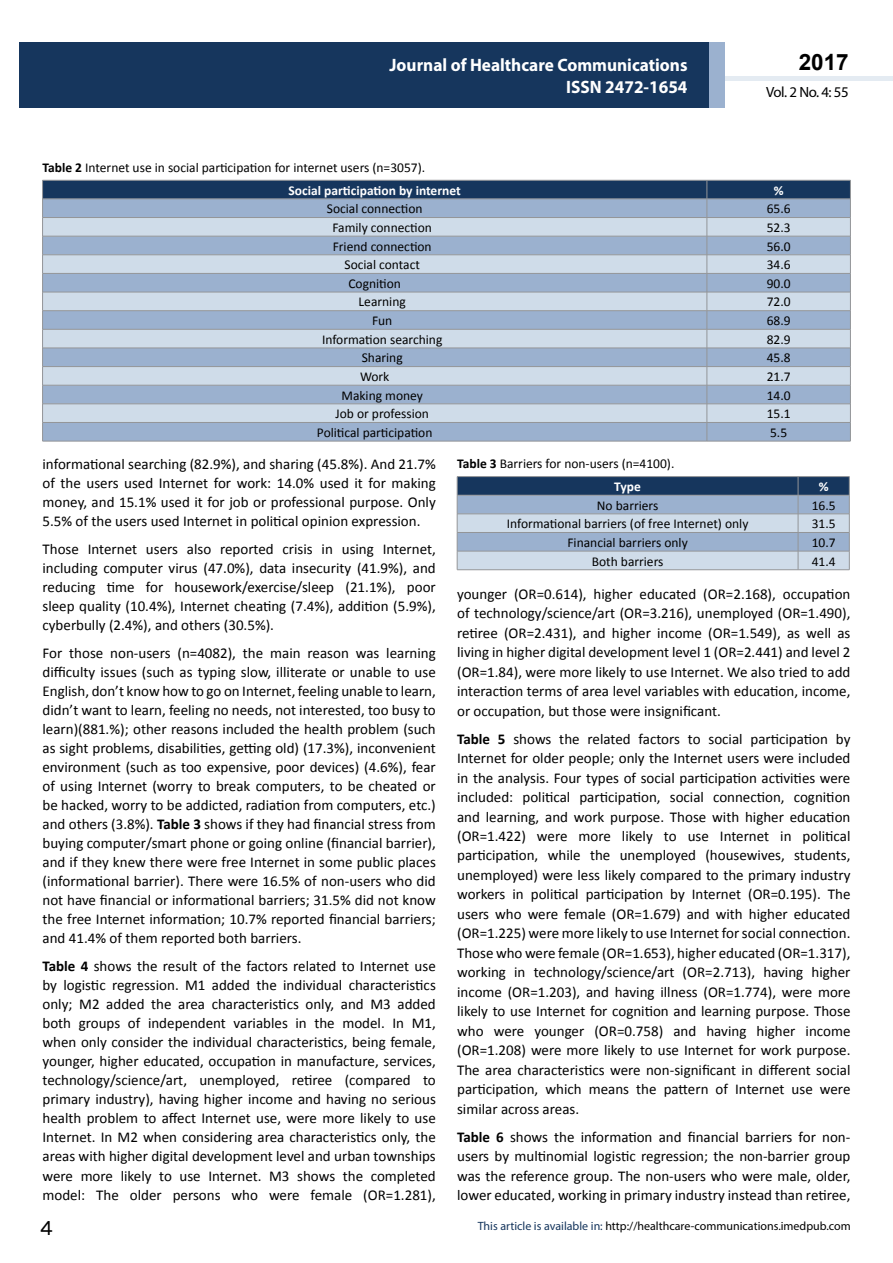
<style>
.page{position:relative;width:893px;height:1263px;background:#fff}
.page>*{position:absolute;margin:0;border:0;box-sizing:border-box;transform-origin:0 0}
.t1{font:25.5px "Tunga";color:#000}
.t2{font:700 22.5px "Arial";color:#000}
.t3{font:700 18px/21.6px "Myriad Pro";color:#fff;text-align:right;scale:.96 1}
.t4{font:15px/19px "Calibri";color:#000;text-align:justify}
.t5{font:14.85px "Myriad Pro";letter-spacing:-.03em;color:#000}
.t6{font:13.5px "Calibri";color:#000}
.t7{font:700 13.5px "Calibri";color:#fff}
.t8{font:12px "Myriad Pro";color:#000}
.s1{font-weight:700}
.s2{color:#16365d}
</style>
<div class="page">
<div style="left:725px;top:76px;width:168px;height:5px;background:#e4ebf2"></div>
<div style="left:19px;top:42px;width:690px;height:66px;background:#16365d"></div>
<div style="left:709px;top:42px;width:16px;height:66px;background:#9bb1cf"></div>
<svg style="left:42px;top:180px;width:809px;height:261px;background:#a6b8ce"></svg>
<hr style="left:43px;top:441px;width:664px;height:1px;background:#939598">
<hr style="left:707px;top:441px;width:143px;height:1px;background:#939598">
<hr style="left:457px;top:476px;width:341px;height:1px;background:#939598">
<hr style="left:798px;top:476px;width:51px;height:1px;background:#939598">
<svg style="left:457px;top:477px;width:393px;height:93px;background:#95a8c0"></svg>
<hr style="left:457px;top:569px;width:341px;height:1px;background:#939598">
<hr style="left:798px;top:569px;width:51px;height:1px;background:#939598">
<p class="t3" style="left:389px;top:54px;width:312px">Journal of Healthcare Communications<br>ISSN 2472-1654</p>
<p class="t3" style="left:517px;top:53px;width:198px">ARCHIVOS DE MEDICINA<br>ISSN 1698-9 65</p>
<p class="t6" style="left:43px;top:159px;width:384px"><span class="s1">Table 2</span> Internet use in social participation for internet users (n=3057).</p>
<h2 class="t2" style="left:799px;top:47px;width:52px">2017</h2>
<p class="t5" style="left:766px;top:83px;width:84px">Vol. 2 No. 4: 55</p>
<p class="t7" style="left:289px;top:182px;width:174px">Social participation by internet</p>
<p class="t7" style="left:774px;top:182px;width:11px">%</p>
<p class="t6" style="left:327px;top:200px;width:97px">Social connection</p>
<p class="t6" style="left:767px;top:200px;width:25px">65.6</p>
<p class="t6" style="left:332px;top:219px;width:101px">Family connection</p>
<p class="t6" style="left:767px;top:219px;width:25px">52.3</p>
<p class="t6" style="left:333px;top:237px;width:101px">Friend connection</p>
<p class="t6" style="left:767px;top:237px;width:25px">56.0</p>
<p class="t6" style="left:344px;top:256px;width:77px">Social contact</p>
<p class="t6" style="left:767px;top:256px;width:25px">34.6</p>
<p class="t6" style="left:348px;top:275px;width:54px">Cognition</p>
<p class="t6" style="left:767px;top:275px;width:25px">90.0</p>
<p class="t6" style="left:359px;top:293px;width:49px">Learning</p>
<p class="t6" style="left:767px;top:293px;width:25px">72.0</p>
<p class="t6" style="left:372px;top:312px;width:22px">Fun</p>
<p class="t6" style="left:767px;top:312px;width:25px">68.9</p>
<p class="t6" style="left:322px;top:331px;width:122px">Information searching</p>
<p class="t6" style="left:767px;top:331px;width:25px">82.9</p>
<p class="t6" style="left:362px;top:349px;width:42px">Sharing</p>
<p class="t6" style="left:767px;top:349px;width:25px">45.8</p>
<p class="t6" style="left:360px;top:368px;width:31px">Work</p>
<p class="t6" style="left:767px;top:368px;width:25px">21.7</p>
<p class="t6" style="left:341px;top:387px;width:83px">Making money</p>
<p class="t6" style="left:767px;top:387px;width:25px">14.0</p>
<p class="t6" style="left:335px;top:405px;width:95px">Job or profession</p>
<p class="t6" style="left:767px;top:405px;width:25px">15.1</p>
<p class="t6" style="left:317px;top:424px;width:117px">Political participation</p>
<p class="t6" style="left:770px;top:424px;width:19px">5.5</p>
<p class="t4" style="left:43px;top:455px;width:395px">informational searching (82.9%), and sharing (45.8%). And 21.7% of the users used Internet for work: 14.0% used it for making money, and 15.1% used it for job or professional purpose. Only 5.5% of the users used Internet in political opinion expression.</p>
<p class="t4" style="left:43px;top:539px;width:395px">Those Internet users also reported crisis in using Internet, including computer virus (47.0%), data insecurity (41.9%), and reducing time for housework/exercise/sleep (21.1%), poor sleep quality (10.4%), Internet cheating (7.4%), addition (5.9%), cyberbully (2.4%), and others (30.5%).</p>
<p class="t4" style="left:43px;top:643px;width:395px">For those non-users (n=4082), the main reason was learning difficulty issues (such as typing slow, illiterate or unable to use English, don’t know how to go on Internet, feeling unable to learn, didn’t want to learn, feeling no needs, not interested, too busy to learn)(881.%); other reasons included the health problem (such as sight problems, disabilities, getting old) (17.3%), inconvenient environment (such as too expensive, poor devices) (4.6%), fear of using Internet (worry to break computers, to be cheated or be hacked, worry to be addicted, radiation from computers, etc.) and others (3.8%). <span class="s1">Table 3</span> shows if they had financial stress from buying computer/smart phone or going online (financial barrier), and if they knew there were free Internet in some public places (informational barrier). There were 16.5% of non-users who did not have financial or informational barriers; 31.5% did not know the free Internet information; 10.7% reported financial barriers; and 41.4% of them reported both barriers.</p>
<p class="t4" style="left:43px;top:956px;width:395px"><span class="s1">Table 4</span> shows the result of the factors related to Internet use by logistic regression. M1 added the individual characteristics only; M2 added the area characteristics only, and M3 added both groups of independent variables in the model. In M1, when only consider the individual characteristics, being female, younger, higher educated, occupation in manufacture, services, technology/science/art, unemployed, retiree (compared to primary industry), having higher income and having no serious health problem to affect Internet use, were more likely to use Internet. In M2 when considering area characteristics only, the areas with higher digital development level and urban townships were more likely to use Internet. M3 shows the completed model: The older persons who were female (OR=1.281),</p>
<p class="t6" style="left:457px;top:455px;width:219px"><span class="s1">Table 3</span> Barriers for non-users (n=4100).</p>
<p class="t7" style="left:614px;top:478px;width:28px">Type</p>
<p class="t7" style="left:819px;top:478px;width:11px">%</p>
<p class="t6" style="left:597px;top:497px;width:63px">No barriers</p>
<p class="t6" style="left:812px;top:497px;width:25px">16.5</p>
<p class="t6" style="left:507px;top:515px;width:243px">Informational barriers (of free Internet) only</p>
<p class="t6" style="left:812px;top:515px;width:25px">31.5</p>
<p class="t6" style="left:567px;top:534px;width:122px">Financial barriers only</p>
<p class="t6" style="left:812px;top:534px;width:25px">10.7</p>
<p class="t6" style="left:592px;top:552px;width:73px">Both barriers</p>
<p class="t6" style="left:812px;top:552px;width:25px">41.4</p>
<p class="t4" style="left:457px;top:584px;width:395px;line-height:19.5px">younger (OR=0.614), higher educated (OR=2.168), occupation of technology/science/art (OR=3.216), unemployed (OR=1.490), retiree (OR=2.431), and higher income (OR=1.549), as well as living in higher digital development level 1 (OR=2.441) and level 2 (OR=1.84), were more likely to use Internet. We also tried to add interaction terms of area level variables with education, income, or occupation, but those were insignificant.</p>
<p class="t4" style="left:457px;top:729px;width:395px;line-height:19.5px"><span class="s1">Table 5</span> shows the related factors to social participation by Internet for older people; only the Internet users were included in the analysis. Four types of social participation activities were included: political participation, social connection, cognition and learning, and work purpose. Those with higher education (OR=1.422) were more likely to use Internet in political participation, while the unemployed (housewives, students, unemployed) were less likely compared to the primary industry workers in political participation by Internet (OR=0.195). The users who were female (OR=1.679) and with higher educated (OR=1.225) were more likely to use Internet for social connection.<br>Those who were female (OR=1.653), higher educated (OR=1.317), working in technology/science/art (OR=2.713), having higher income (OR=1.203), and having illness (OR=1.774), were more likely to use Internet for cognition and learning purpose. Those who were younger (OR=0.758) and having higher income (OR=1.208) were more likely to use Internet for work purpose.<br>The area characteristics were non-significant in different social participation, which means the pattern of Internet use were similar across areas.</p>
<p class="t4" style="left:457px;top:1127px;width:395px;line-height:19.5px"><span class="s1">Table 6</span> shows the information and financial barriers for non&shy;users by multinomial logistic regression; the non-barrier group was the reference group. The non-users who were male, older, lower educated, working in primary industry instead than retiree,</p>
<h1 class="t1" style="left:40px;top:1211px;width:15px">4</h1>
<p class="t8" style="left:478px;top:1218px;width:375px"><span class="s2">This article is available in:</span> http://healthcare-communications.imedpub.com</p>
</div>
